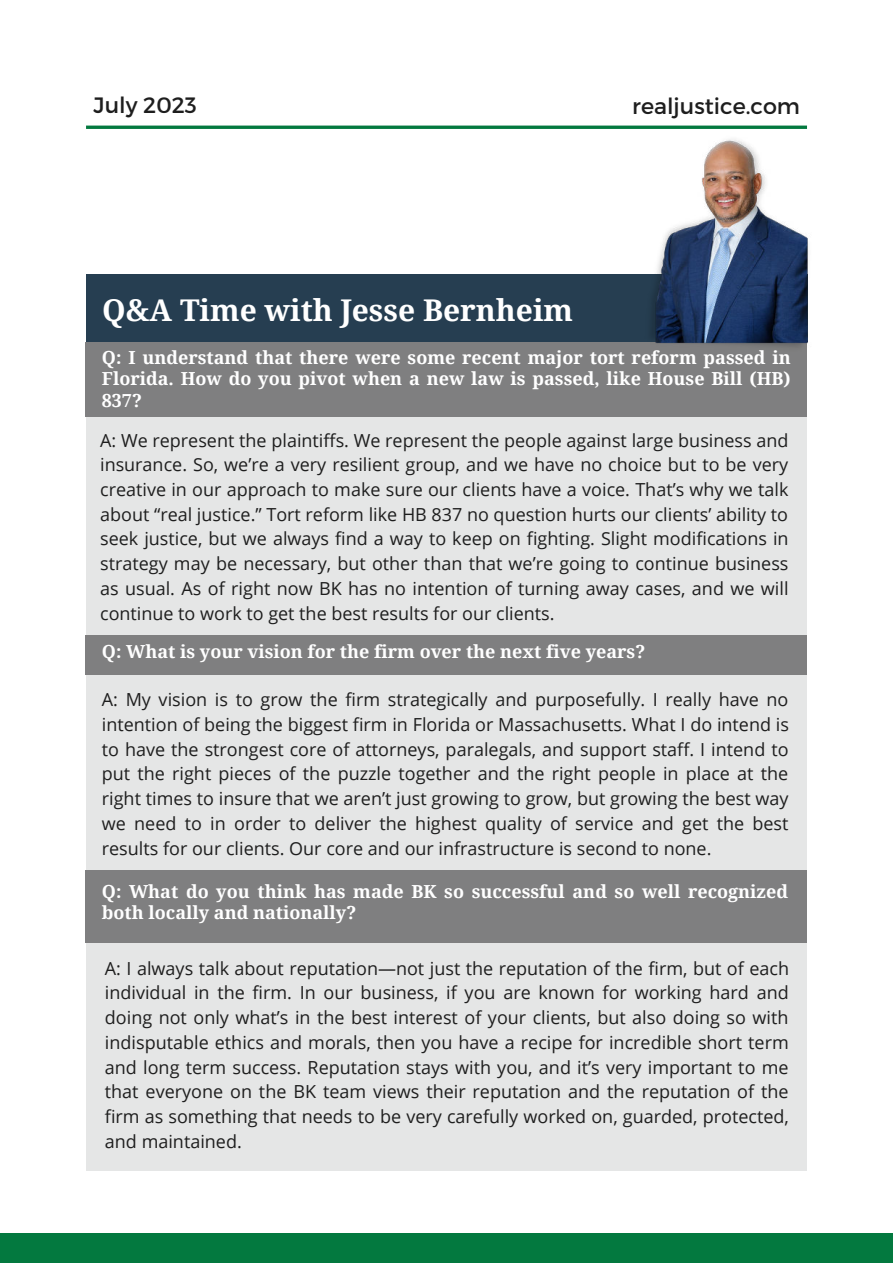
<style>
.page{position:relative;width:893px;height:1264px;background:#fff}
.page>*{position:absolute;margin:0;border:0;box-sizing:border-box;transform-origin:0 0}
.t1{font:700 30px "Noto Serif";color:#fff}
.t2{font:22.2px "Montserrat";color:#1e1e1e}
.t3{font:18px/24.8px "Open Sans";color:#1e1e1e;text-align:justify}
.t4{font:700 18px/21.3px "Noto Serif";color:#fff;text-align:justify}
</style>
<div class="page">
<div style="left:0;top:1232px;width:892px;height:30px;background:#03793f"></div>
<div style="left:86px;top:274px;width:721px;height:68px;background:#263e51"></div>
<div style="left:86px;top:411px;width:720px;height:759px;background:#e5e6e6"></div>
<div style="left:86px;top:342px;width:721px;height:74px;background:#7f7f80"></div>
<div style="left:86px;top:635px;width:721px;height:39px;background:#7f7f80"></div>
<div style="left:86px;top:870px;width:721px;height:72px;background:#7f7f80"></div>
<img style="left:652px;top:139px;width:156px;height:208px">
<hr style="left:86px;top:126px;width:721px;height:3px;background:#03793f">
<p class="t2" style="left:94px;top:92px;width:105px">July 2023</p>
<p class="t2" style="left:632px;top:92px;width:169px">realjustice.com</p>
<h1 class="t1" style="left:102px;top:289px;width:472px">Q&amp;A Time with Jesse Bernheim</h1>
<p class="t4" style="left:102px;top:346px;width:690px">Q: I understand that there were some recent major tort reform passed in Florida. How do you pivot when a new law is passed, like House Bill (HB)<br>837?</p>
<p class="t3" style="left:100px;top:427px;width:690px">A: We represent the plaintiffs. We represent the people against large business and insurance. So, we’re a very resilient group, and we have no choice but to be very creative in our approach to make sure our clients have a voice. That’s why we talk about “real justice.” Tort reform like HB 837 no question hurts our clients’ ability to seek justice, but we always find a way to keep on fighting. Slight modifications in strategy may be necessary, but other than that we’re going to continue business as usual. As of right now BK has no intention of turning away cases, and we will continue to work to get the best results for our clients.</p>
<p class="t4" style="left:102px;top:640px;width:545px">Q: What is your vision for the firm over the next five years?</p>
<p class="t3" style="left:102px;top:686px;width:688px">A: My vision is to grow the firm strategically and purposefully. I really have no intention of being the biggest firm in Florida or Massachusetts. What I do intend is to have the strongest core of attorneys, paralegals, and support staff. I intend to put the right pieces of the puzzle together and the right people in place at the right times to insure that we aren’t just growing to grow, but growing the best way we need to in order to deliver the highest quality of service and get the best results for our clients. Our core and our infrastructure is second to none.</p>
<p class="t4" style="left:102px;top:879px;width:687px">Q: What do you think has made BK so successful and so well recognized both locally and nationally?</p>
<p class="t3" style="left:105px;top:955px;width:685px">A: I always talk about reputation—not just the reputation of the firm, but of each individual in the firm. In our business, if you are known for working hard and doing not only what’s in the best interest of your clients, but also doing so with indisputable ethics and morals, then you have a recipe for incredible short term and long term success. Reputation stays with you, and it’s very important to me that everyone on the BK team views their reputation and the reputation of the firm as something that needs to be very carefully worked on, guarded, protected, and maintained.</p>
</div>
